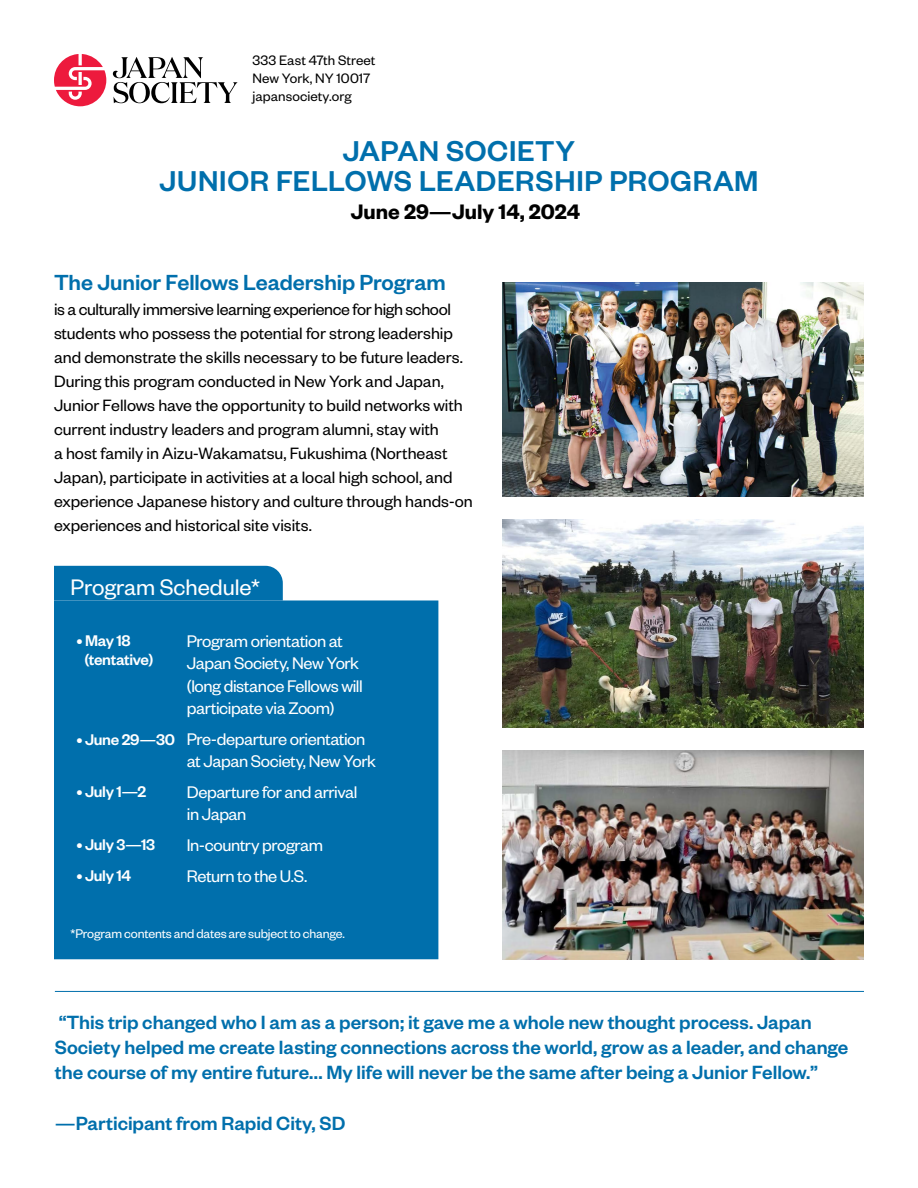
<style>
.page{position:relative;width:918px;height:1188px;background:#fff}
.page>*{position:absolute;margin:0;border:0;box-sizing:border-box;transform-origin:0 0}
.t1{font:500 31.5px/30px "Founders Grotesk";letter-spacing:.02em;color:#006fac;text-align:center}
.t2{font:24.75px "Founders Grotesk";letter-spacing:-.005em;color:#fff}
.t3{font:500 24px "Founders Grotesk";letter-spacing:-.005em;color:#006fac}
.t4{font:600 23.1px "Founders Grotesk";color:#000}
.t5{font:500 21px/25.2px "Founders Grotesk";color:#006fac}
.t6{font:18.45px/22.2px "Founders Grotesk";letter-spacing:-.025em;color:#fff}
.t7{font:18px/24px "Founders Grotesk";letter-spacing:-.005em;color:#000}
.t8{font:500 16.95px/18.5px "Founders Grotesk";letter-spacing:-.02em;color:#fff}
.t9{font:15px/18px "Founders Grotesk";letter-spacing:.005em;color:#000}
.t10{font:13.95px "Founders Grotesk";letter-spacing:-.015em;color:#fff}
</style>
<div class="page">
<div style="left:54px;top:566px;width:229px;height:34px;background:#006fac"></div>
<svg style="left:54px;top:54px;width:52px;height:52px"></svg>
<svg style="left:113px;top:57px;width:125px;height:46px"></svg>
<div style="left:54px;top:600px;width:384px;height:359px;background:#006fac"></div>
<img style="left:502px;top:283px;width:362px;height:214px">
<img style="left:502px;top:751px;width:362px;height:208px">
<hr style="left:55px;top:991px;width:809px;height:1px;background:#006fac">
<img style="left:502px;top:519px;width:362px;height:209px">
<p class="t9" style="left:253px;top:51px;width:124px">333 East 47th Street<br>New York, NY 10017 japansociety.org</p>
<h1 class="t1" style="left:159px;top:134px;width:601px">JAPAN SOCIETY<br>JUNIOR FELLOWS LEADERSHIP PROGRAM</h1>
<p class="t4" style="left:351px;top:197px;width:231px">June 29—July 14, 2024</p>
<h3 class="t3" style="left:54px;top:267px;width:393px">The Junior Fellows Leadership Program</h3>
<p class="t7" style="left:54px;top:296px;width:420px">is a culturally immersive learning experience for high school students who possess the potential for strong leadership and demonstrate the skills necessary to be future leaders.<br>During this program conducted in New York and Japan, Junior Fellows have the opportunity to build networks with current industry leaders and program alumni, stay with<br>a host family in Aizu-Wakamatsu, Fukushima (Northeast Japan), participate in activities at a local high school, and experience Japanese history and culture through hands-on experiences and historical site visits.</p>
<h2 class="t2" style="left:71px;top:572px;width:191px">Program Schedule*</h2>
<p class="t8" style="left:85px;top:631px;width:70px;text-indent:-8px">• May 18 (tentative)</p>
<p class="t8" style="left:76px;top:729px;width:100px">• June 29—30</p>
<p class="t8" style="left:76px;top:782px;width:71px">• July 1—2</p>
<p class="t8" style="left:76px;top:834px;width:80px">• July 3—13</p>
<p class="t8" style="left:76px;top:865px;width:56px">• July 14</p>
<p class="t6" style="left:187px;top:629px;width:177px">Program orientation at<br>Japan Society, New York (long distance Fellows will participate via Zoom)</p>
<p class="t6" style="left:187px;top:727px;width:191px">Pre-departure orientation at Japan Society, New York</p>
<p class="t6" style="left:187px;top:780px;width:172px">Departure for and arrival in Japan</p>
<p class="t6" style="left:187px;top:829px;width:138px;line-height:30.9px">In-country program<br>Return to the U.S.</p>
<p class="t10" style="left:71px;top:925px;width:276px">*Program contents and dates are subject to change.</p>
<p class="t5" style="left:55px;top:1008px;width:795px">“This trip changed who I am as a person; it gave me a whole new thought process. Japan<br>Society helped me create lasting connections across the world, grow as a leader, and change the course of my entire future... My life will never be the same after being a Junior Fellow.”</p>
<p class="t5" style="left:55px;top:1109px;width:292px">—Participant from Rapid City, SD</p>
</div>
